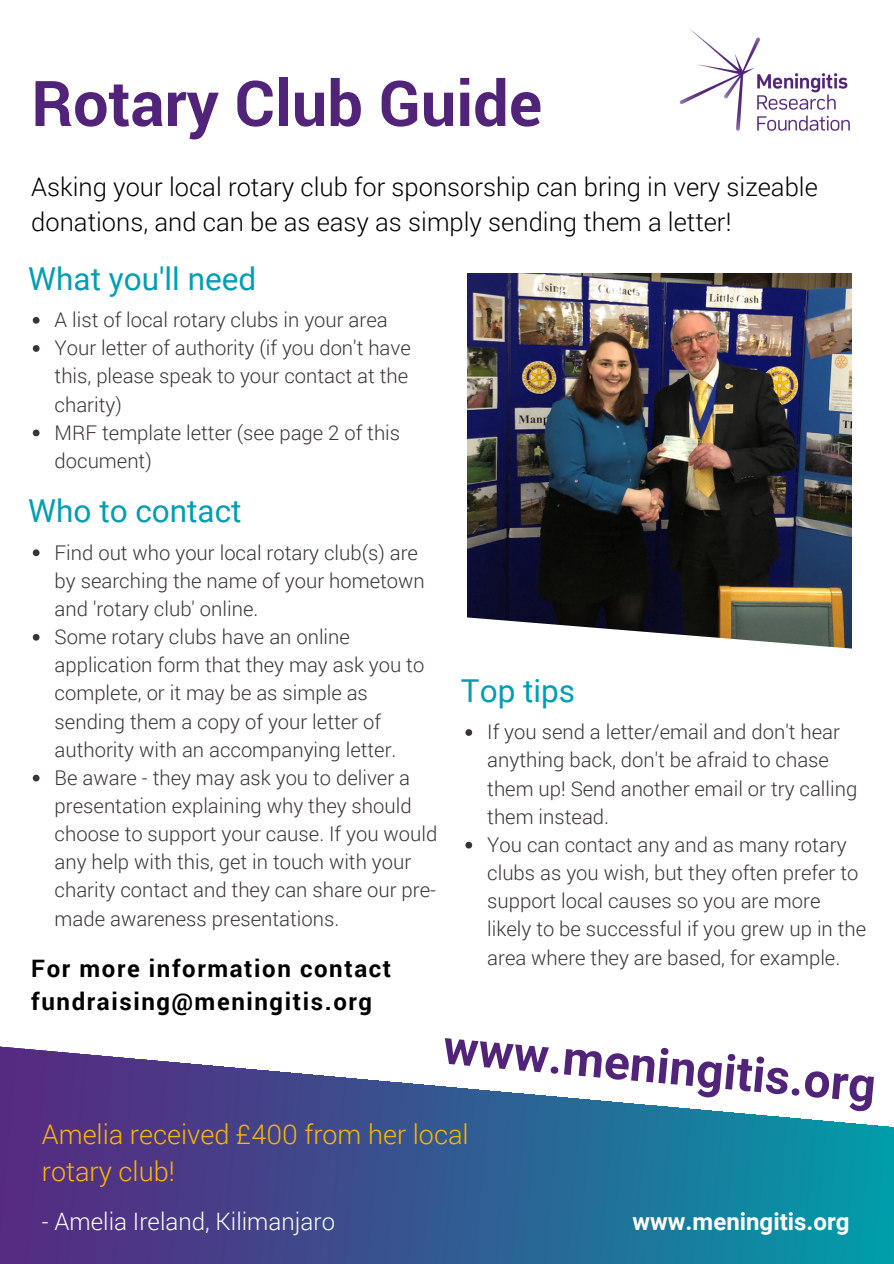
<style>
.page{position:relative;width:894px;height:1264px;background:#fff}
.page>*{position:absolute;margin:0;border:0;box-sizing:border-box;transform-origin:0 0}
.t1{font:700 63px "Roboto";color:#51247a}
.t2{font:700 48px "Roboto";color:#51247a}
.t3{font:31.5px "Roboto";color:#009eb5}
.t4{font:300 27px/37.2px "Roboto";color:#fab600}
.t5{font:300 25.5px/35px "Roboto";color:#000}
.t6{font:700 24px/32.7px "Roboto";letter-spacing:.065em;color:#000}
.t7{font:300 24px "Roboto";color:#fff}
.t8{font:700 24px "Roboto";color:#fefffc}
.t9{font:300 20.25px/28.2px "Roboto";color:#3c3333}
</style>
<div class="page">
<svg style="left:33px;top:317px;width:7px;height:7px"></svg>
<svg style="left:33px;top:345px;width:7px;height:7px"></svg>
<svg style="left:33px;top:429px;width:7px;height:7px"></svg>
<svg style="left:33px;top:549px;width:7px;height:7px"></svg>
<svg style="left:33px;top:634px;width:7px;height:6px"></svg>
<svg style="left:33px;top:774px;width:7px;height:7px"></svg>
<img style="left:0;top:1046px;width:893px;height:217px">
<img style="left:679px;top:28px;width:171px;height:103px">
<img style="left:467px;top:274px;width:384px;height:343px">
<svg style="left:467px;top:617px;width:385px;height:32px"></svg>
<svg style="left:465px;top:729px;width:7px;height:7px"></svg>
<svg style="left:465px;top:841px;width:7px;height:7px"></svg>
<h1 class="t1" style="left:31px;top:60px;width:512px">Rotary Club Guide</h1>
<p class="t5" style="left:31px;top:168px;width:787px">Asking your local rotary club for sponsorship can bring in very sizeable donations, and can be as easy as simply sending them a letter!</p>
<h3 class="t3" style="left:28px;top:260px;width:229px">What you'll need</h3>
<p class="t9" style="left:55px;top:305px;width:357px">A list of local rotary clubs in your area<br>Your letter of authority (if you don't have this, please speak to your contact at the charity)<br>MRF template letter (see page 2 of this document)</p>
<h3 class="t3" style="left:28px;top:493px;width:215px">Who to contact</h3>
<p class="t9" style="left:55px;top:537px;width:384px">Find out who your local rotary club(s) are by searching the name of your hometown and 'rotary club' online.<br>Some rotary clubs have an online application form that they may ask you to complete, or it may be as simple as sending them a copy of your letter of authority with an accompanying letter.<br>Be aware - they may ask you to deliver a presentation explaining why they should choose to support your cause. If you would any help with this, get in touch with your charity contact and they can share our pre&shy;made awareness presentations.</p>
<h3 class="t3" style="left:461px;top:673px;width:116px">Top tips</h3>
<p class="t9" style="left:487px;top:717px;width:380px">If you send a letter/email and don't hear anything back, don't be afraid to chase them up! Send another email or try calling them instead.<br>You can contact any and as many rotary clubs as you wish, but they often prefer to support local causes so you are more likely to be successful if you grew up in the area where they are based, for example.</p>
<p class="t6" style="left:31px;top:951px;width:361px">For more information contact fundraising@meningitis.org</p>
<h2 class="t2" style="left:445px;top:1019px;width:435px;rotate:5deg">www.meningitis.org</h2>
<h3 class="t4" style="left:42px;top:1114px;width:428px">Amelia received £400 from her local rotary club!</h3>
<p class="t7" style="left:42px;top:1204px;width:294px">- Amelia Ireland, Kilimanjaro</p>
<p class="t8" style="left:632px;top:1207px;width:218px">www.meningitis.org</p>
</div>
